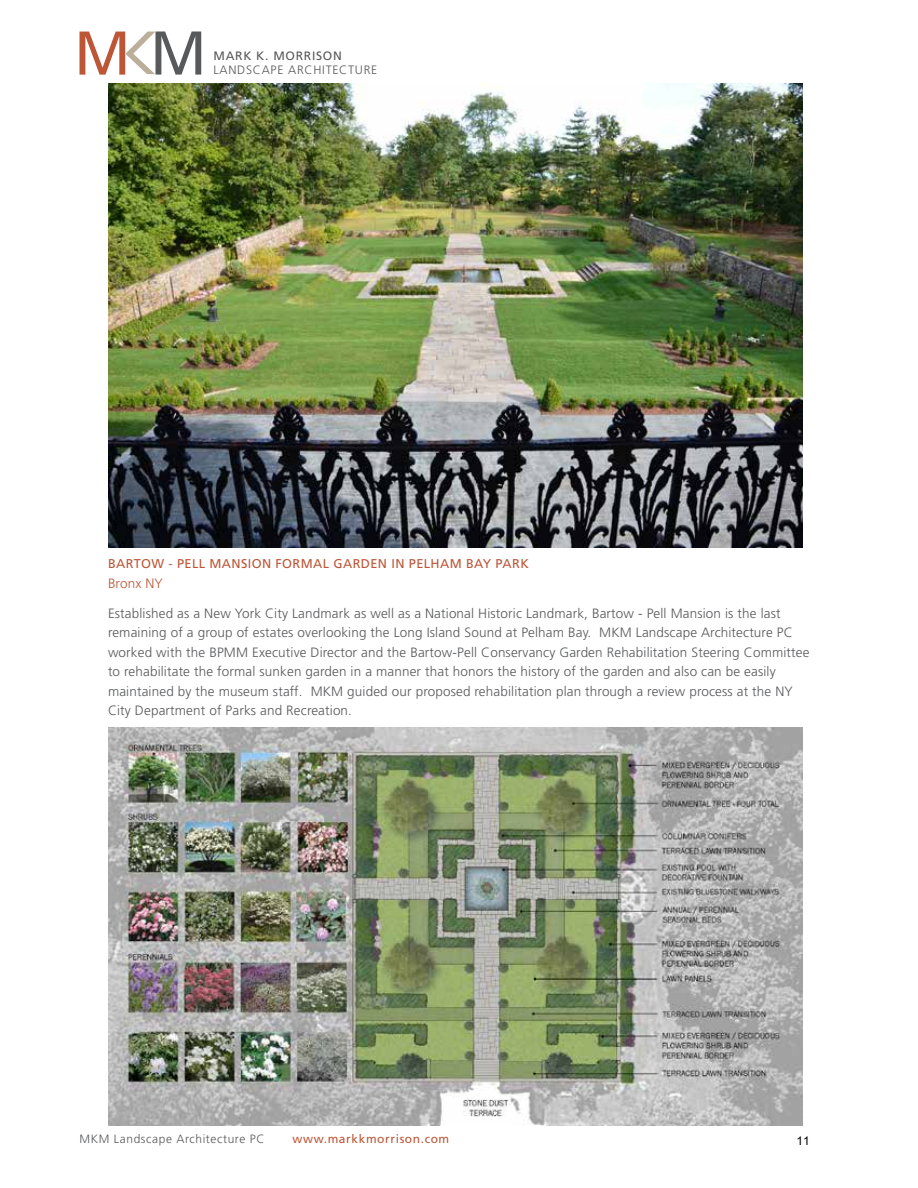
<style>
.page{position:relative;width:918px;height:1188px;background:#fff}
.page>*{position:absolute;margin:0;border:0;box-sizing:border-box;transform-origin:0 0}
.t1{font:300 13.5px/19.5px "Frutiger LT Std";letter-spacing:.01em;color:#58595b}
.t2{font:300 13.5px "Frutiger LT Std";letter-spacing:.01em;color:#bc5637}
.t3{font:12.75px "Frutiger LT Std";letter-spacing:.03em;color:#bc5637}
.t4{font:300 12.15px "Frutiger LT Std";letter-spacing:.06em;color:#58595b}
.t5{font:12.15px "Frutiger LT Std";letter-spacing:.06em;color:#58595b}
.t6{font:300 12px "Frutiger LT Std";letter-spacing:.05em;color:#58595b}
.t7{font:12px "Frutiger LT Std";letter-spacing:.05em;color:#bc5637}
.t8{font:12px "Arial";color:#000}
</style>
<div class="page">
<svg style="left:79px;top:31px;width:122px;height:44px"></svg>
<img style="left:108px;top:84px;width:694px;height:464px">
<img style="left:108px;top:728px;width:694px;height:397px">
<p class="t5" style="left:214px;top:48px;width:130px">MARK K. MORRISON</p>
<p class="t4" style="left:214px;top:63px;width:165px">LANDSCAPE ARCHITECTURE</p>
<p class="t3" style="left:108px;top:557px;width:422px">BARTOW - PELL MANSION FORMAL GARDEN IN PELHAM BAY PARK</p>
<p class="t2" style="left:108px;top:576px;width:56px">Bronx NY</p>
<p class="t1" style="left:108px;top:604px;width:703px">Established as a New York City Landmark as well as a National Historic Landmark, Bartow - Pell Mansion is the last remaining of a group of estates overlooking the Long Island Sound at Pelham Bay. MKM Landscape Architecture PC worked with the BPMM Executive Director and the Bartow-Pell Conservancy Garden Rehabilitation Steering Committee to rehabilitate the formal sunken garden in a manner that honors the history of the garden and also can be easily maintained by the museum staff. MKM guided our proposed rehabilitation plan through a review process at the NY City Department of Parks and Recreation.</p>
<p class="t6" style="left:80px;top:1132px;width:186px">MKM Landscape Architecture PC</p>
<p class="t7" style="left:293px;top:1132px;width:158px">www.markkmorrison.com</p>
<p class="t8" style="left:797px;top:1132px;width:15px">11</p>
</div>
